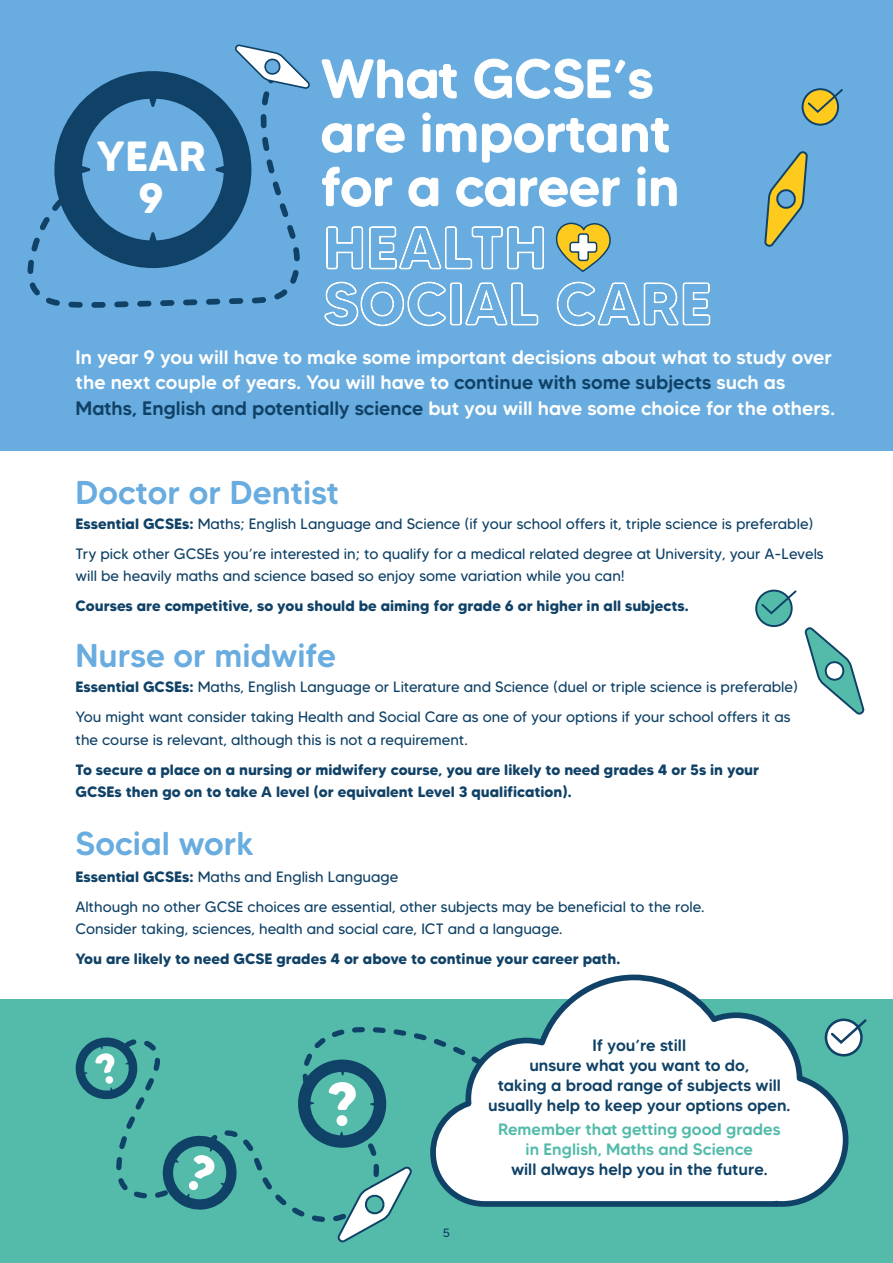
<style>
.page{position:relative;width:893px;height:1263px;background:#fff}
.page>*{position:absolute;margin:0;border:0;box-sizing:border-box;transform-origin:0 0}
.t1{font:500 54px/54px "MADE Tommy Soft";color:#fff}
.t2{font:700 42.15px/41.8px "MADE Tommy Soft";color:#fff;text-align:center}
.t3{font:500 33px "MADE Tommy Soft";color:#69acdf}
.t4{font:500 19.5px/25.5px "MADE Tommy Soft";color:#fff}
.t5{font:500 16.5px/20.1px "MADE Tommy Soft";color:#104267;text-align:center}
.t6{font:500 16.5px/20.1px "MADE Tommy Soft";color:#54bbab;text-align:center}
.t7{font:15px/30px "MADE Tommy Soft";color:#104267}
.t8{font:700 15px/22.5px "MADE Tommy Soft";color:#104267}
.t9{font:12px "MADE Tommy Soft";color:#104267;scale:1.06 1}
.s1{color:#104267}
.s2{font-weight:700}
</style>
<div class="page">
<div style="left:0;top:999px;width:893px;height:264px;background:#54bbab"></div>
<div style="left:0;top:0;width:893px;height:450px;background:#69acdf"></div>
<svg style="left:27px;top:218px;width:272px;height:90px"></svg>
<svg style="left:45px;top:44px;width:265px;height:224px"></svg>
<svg style="left:321px;top:59px;width:136px;height:40px"></svg>
<svg style="left:474px;top:58px;width:179px;height:41px"></svg>
<svg style="left:322px;top:112px;width:355px;height:95px"></svg>
<svg style="left:489px;top:974px;width:360px;height:233px"></svg>
<svg style="left:326px;top:226px;width:37px;height:44px"></svg>
<svg style="left:369px;top:226px;width:175px;height:44px"></svg>
<svg style="left:324px;top:281px;width:214px;height:45px"></svg>
<svg style="left:556px;top:281px;width:154px;height:45px"></svg>
<svg style="left:555px;top:222px;width:56px;height:49px"></svg>
<svg style="left:826px;top:1019px;width:36px;height:36px"></svg>
<div style="left:824px;top:1018px;width:39px;height:39px;border:3px solid #104267;border-radius:50%"></div>
<svg style="left:828px;top:1017px;width:39px;height:29px"></svg>
<svg style="left:756px;top:590px;width:36px;height:36px"></svg>
<div style="left:755px;top:589px;width:38px;height:38px;border:2px solid #104267;border-radius:50%"></div>
<svg style="left:760px;top:589px;width:37px;height:27px"></svg>
<svg style="left:804px;top:627px;width:60px;height:88px"></svg>
<svg style="left:802px;top:89px;width:36px;height:36px"></svg>
<div style="left:801px;top:88px;width:38px;height:38px;border:2px solid #104267;border-radius:50%"></div>
<svg style="left:806px;top:88px;width:37px;height:26px"></svg>
<svg style="left:764px;top:151px;width:44px;height:96px"></svg>
<svg style="left:75px;top:1027px;width:414px;height:216px"></svg>
<h2 class="t2" style="left:96px;top:135px;width:112px">YEAR<br>9</h2>
<h1 class="t1" style="left:321px;top:51px;width:360px">What GCSE’s are important for a career in</h1>
<p class="t4" style="left:76px;top:344px;width:761px">In year 9 you will have to make some important decisions about what to study over the next couple of years. You will have to <span class="s1">continue with some subjects</span> such as<br><span class="s1">Maths, English and potentially science</span> but you will have some choice for the others.</p>
<h3 class="t3" style="left:76px;top:471px;width:265px">Doctor or Dentist</h3>
<p class="t7" style="left:76px;top:508px;width:750px"><span class="s2">Essential GCSEs:</span> Maths; English Language and Science (if your school offers it, triple science is preferable)<br>Try pick other GCSEs you’re interested in; to qualify for a medical related degree at University, your A-Levels</p>
<p class="t7" style="left:76px;top:561px;width:551px">will be heavily maths and science based so enjoy some variation while you can!</p>
<p class="t8" style="left:76px;top:594px;width:615px">Courses are competitive, so you should be aiming for grade 6 or higher in all subjects.</p>
<h3 class="t3" style="left:76px;top:635px;width:262px">Nurse or midwife</h3>
<p class="t7" style="left:76px;top:672px;width:724px"><span class="s2">Essential GCSEs:</span> Maths, English Language or Literature and Science (duel or triple science is preferable)<br>You might want consider taking Health and Social Care as one of your options if your school offers it as</p>
<p class="t7" style="left:76px;top:724px;width:394px">the course is relevant, although this is not a requirement.</p>
<p class="t8" style="left:76px;top:758px;width:685px">To secure a place on a nursing or midwifery course, you are likely to need grades 4 or 5s in your<br>GCSEs then go on to take A level (or equivalent Level 3 qualification).</p>
<h3 class="t3" style="left:76px;top:823px;width:180px">Social work</h3>
<p class="t7" style="left:76px;top:861px;width:631px"><span class="s2">Essential GCSEs:</span> Maths and English Language<br>Although no other GCSE choices are essential, other subjects may be beneficial to the role.</p>
<p class="t7" style="left:76px;top:914px;width:489px">Consider taking, sciences, health and social care, ICT and a language.</p>
<p class="t8" style="left:76px;top:947px;width:546px">You are likely to need GCSE grades 4 or above to continue your career path.</p>
<p class="t9" style="left:443px;top:1226px;width:8px">5</p>
<p class="t5" style="left:488px;top:1035px;width:304px">If you’re still<br>unsure what you want to do,<br>taking a broad range of subjects will usually help to keep your options open.</p>
<p class="t6" style="left:498px;top:1119px;width:284px">Remember that getting good grades in English, Maths and Science</p>
<p class="t5" style="left:511px;top:1159px;width:258px">will always help you in the future.</p>
</div>
